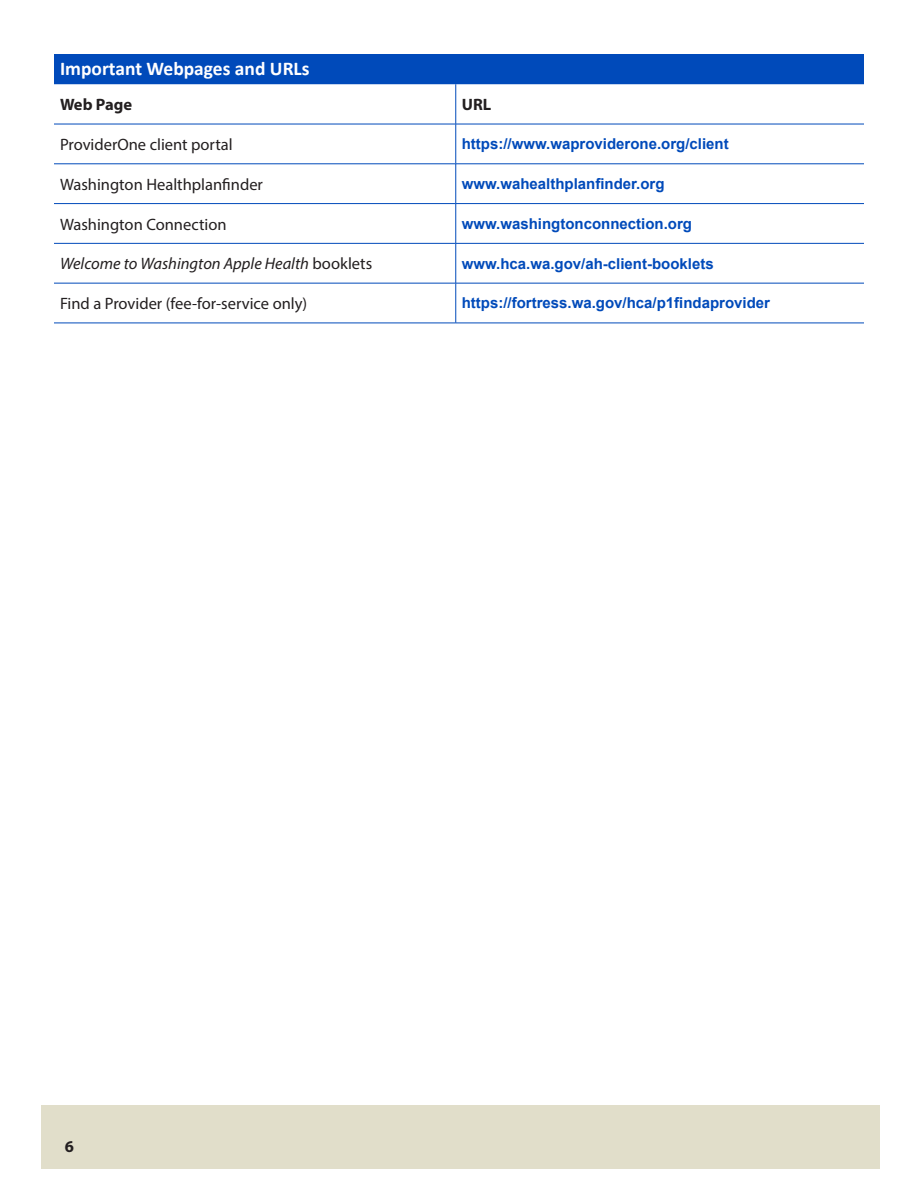
<style>
.page{position:relative;width:918px;height:1188px;background:#fff}
.page>*{position:absolute;margin:0;border:0;box-sizing:border-box;transform-origin:0 0}
.t1{font:700 19.5px "Calibri";color:#fff}
.t2{font:16.5px "Myriad Pro";color:#231f20}
.t3{font:italic 16.5px "Myriad Pro";color:#231f20}
.t4{font:700 16.5px "Myriad Pro";color:#231f20}
.t5{font:700 15px "Arial";color:#004aba}
.s1{font-style:normal}
</style>
<div class="page">
<div style="left:42px;top:1105px;width:838px;height:64px;background:#e1deca"></div>
<div style="left:54px;top:54px;width:810px;height:30px;background:#004aba"></div>
<hr style="left:456px;top:84px;width:1px;height:40px;background:#004aba">
<hr style="left:54px;top:124px;width:402px;height:1px;background:#004aba">
<hr style="left:456px;top:124px;width:408px;height:1px;background:#004aba">
<hr style="left:456px;top:124px;width:1px;height:40px;background:#004aba">
<hr style="left:54px;top:164px;width:402px;height:1px;background:#004aba">
<hr style="left:456px;top:164px;width:408px;height:1px;background:#004aba">
<hr style="left:456px;top:164px;width:1px;height:39px;background:#004aba">
<hr style="left:54px;top:203px;width:402px;height:1px;background:#004aba">
<hr style="left:456px;top:203px;width:408px;height:1px;background:#004aba">
<hr style="left:456px;top:204px;width:1px;height:39px;background:#004aba">
<hr style="left:54px;top:243px;width:402px;height:1px;background:#004aba">
<hr style="left:456px;top:243px;width:408px;height:1px;background:#004aba">
<hr style="left:456px;top:244px;width:1px;height:39px;background:#004aba">
<hr style="left:54px;top:283px;width:402px;height:1px;background:#004aba">
<hr style="left:456px;top:283px;width:408px;height:1px;background:#004aba">
<hr style="left:456px;top:283px;width:1px;height:40px;background:#004aba">
<hr style="left:54px;top:323px;width:402px;height:1px;background:#004aba">
<hr style="left:456px;top:323px;width:408px;height:1px;background:#004aba">
<p class="t1" style="left:60px;top:54px;width:251px">Important Webpages and URLs</p>
<p class="t4" style="left:60px;top:94px;width:74px">Web Page</p>
<p class="t4" style="left:462px;top:94px;width:31px">URL</p>
<p class="t2" style="left:60px;top:134px;width:174px">ProviderOne client portal</p>
<p class="t5" style="left:462px;top:134px;width:268px">https://www.waproviderone.org/client</p>
<p class="t2" style="left:60px;top:174px;width:205px">Washington Healthplanfinder</p>
<p class="t5" style="left:462px;top:173px;width:204px">www.wahealthplanfinder.org</p>
<p class="t2" style="left:60px;top:214px;width:168px">Washington Connection</p>
<p class="t5" style="left:462px;top:213px;width:232px">www.washingtonconnection.org</p>
<p class="t3" style="left:60px;top:254px;width:314px">Welcome to Washington Apple Health <span class="s1">booklets</span></p>
<p class="t5" style="left:462px;top:253px;width:254px">www.hca.wa.gov/ah-client-booklets</p>
<p class="t2" style="left:60px;top:294px;width:249px">Find a Provider (fee-for-service only)</p>
<p class="t5" style="left:462px;top:293px;width:310px">https://fortress.wa.gov/hca/p1findaprovider</p>
<p class="t4" style="left:65px;top:1136px;width:11px">6</p>
</div>
